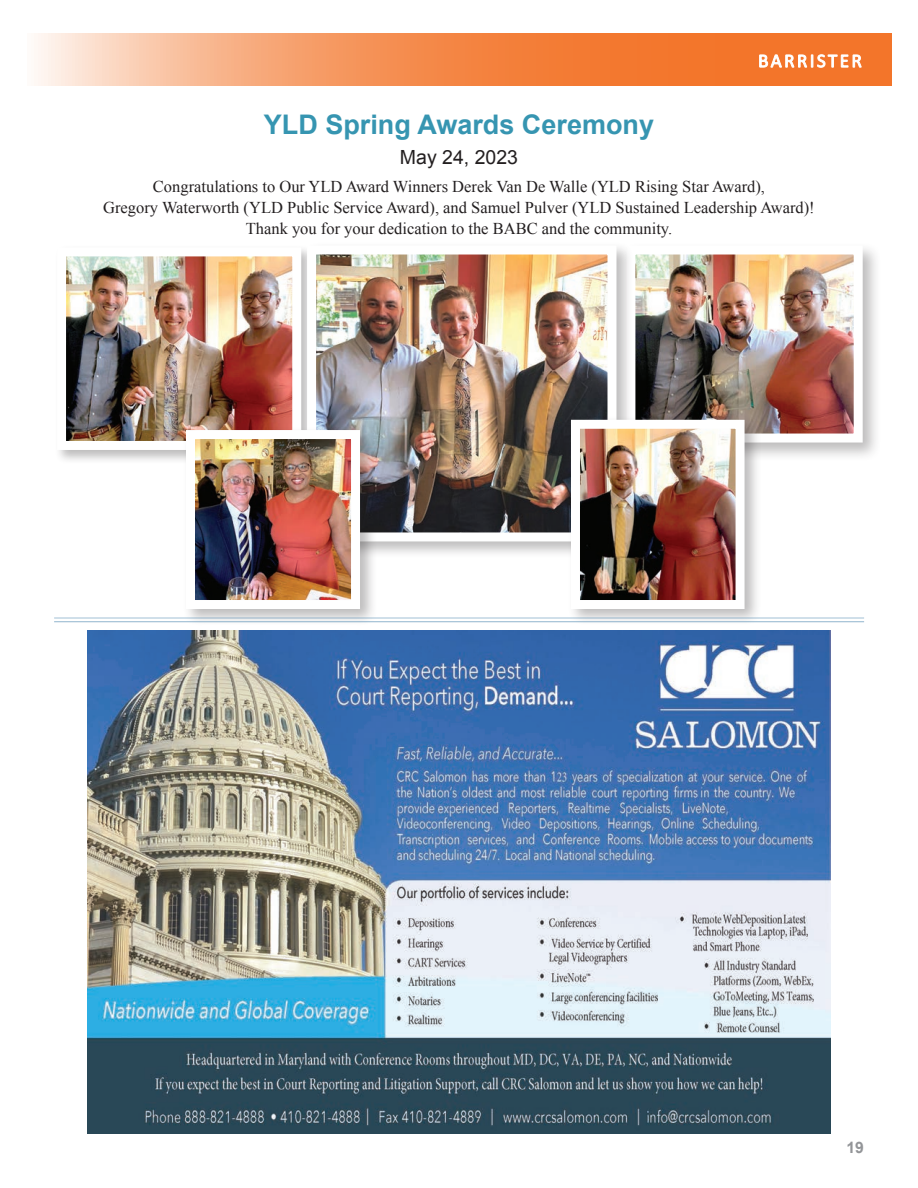
<style>
.page{position:relative;width:918px;height:1188px;background:#fff}
.page>*{position:absolute;margin:0;border:0;box-sizing:border-box;transform-origin:0 0}
.t1{font:700 27px "Arial";color:#3695b1}
.t2{font:19.5px "Arial";color:#231f20}
.t3{font:16.5px/21px "Times New Roman";color:#231f20;text-align:center}
.t4{font:700 15.75px "Arial";color:#939598}
</style>
<div class="page">
<svg style="left:34px;top:33px;width:857px;height:53px;background:#f5965e"></svg>
<svg style="left:759px;top:54px;width:103px;height:15px"></svg>
<div style="left:622px;top:241px;width:260px;height:221px;background:#231f20;opacity:.3"></div>
<img style="left:636px;top:256px;width:217px;height:177px">
<div style="left:626px;top:246px;width:237px;height:197px;border:9px solid #fff"></div>
<div style="left:54px;top:245px;width:262px;height:220px;background:#231f20;opacity:.3"></div>
<img style="left:67px;top:257px;width:224px;height:183px">
<div style="left:57px;top:247px;width:244px;height:203px;border:9px solid #fff"></div>
<div style="left:303px;top:242px;width:331px;height:317px;background:#231f20;opacity:.3"></div>
<img style="left:317px;top:256px;width:289px;height:275px">
<div style="left:307px;top:246px;width:309px;height:295px;border:9px solid #fff"></div>
<img style="left:87px;top:631px;width:744px;height:503px">
<div style="left:182px;top:426px;width:195px;height:200px;background:#231f20;opacity:.3"></div>
<img style="left:196px;top:440px;width:154px;height:159px">
<div style="left:567px;top:416px;width:195px;height:210px;background:#231f20;opacity:.3"></div>
<img style="left:581px;top:430px;width:154px;height:169px">
<div style="left:571px;top:420px;width:174px;height:189px;border:9px solid #fff"></div>
<hr style="left:54px;top:618px;width:810px;height:1px;background:#2f73a2">
<hr style="left:54px;top:621px;width:810px;height:1px;background:#2f73a2">
<h1 class="t1" style="left:264px;top:106px;width:392px">YLD Spring Awards Ceremony</h1>
<p class="t2" style="left:400px;top:144px;width:120px">May 24, 2023</p>
<p class="t3" style="left:103px;top:175px;width:713px">Congratulations to Our YLD Award Winners Derek Van De Walle (YLD Rising Star Award),<br>Gregory Waterworth (YLD Public Service Award), and Samuel Pulver (YLD Sustained Leadership Award)!<br>Thank you for your dedication to the BABC and the community.</p>
<p class="t4" style="left:846px;top:1137px;width:19px">19</p>
</div>
